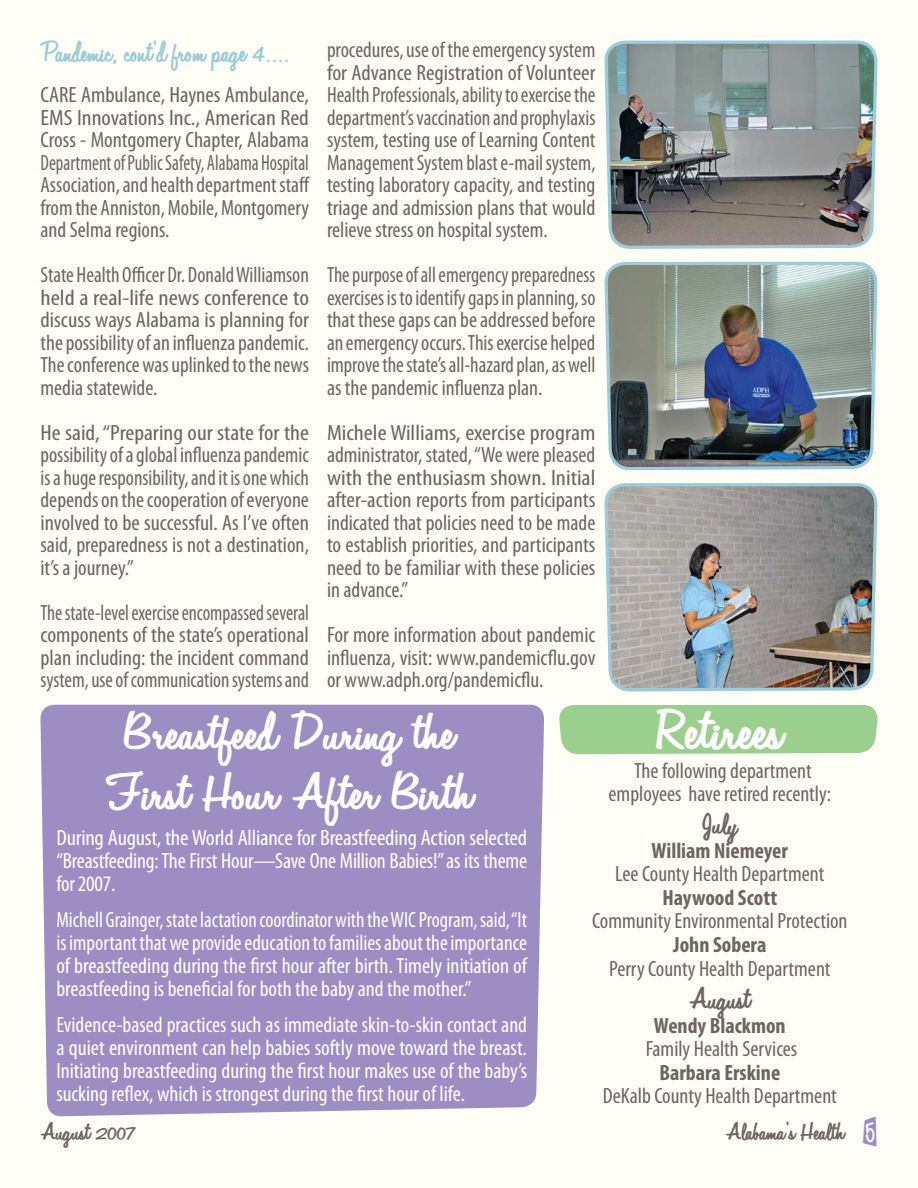
<style>
.page{position:relative;width:918px;height:1188px;background:#fffef6}
.page>*{position:absolute;margin:0;border:0;box-sizing:border-box;transform-origin:0 0}
.t1{font:42.75px "Automobile";color:#fff;scale:1.08 1}
.t2{font:38.1px/60px "Automobile";color:#fff;text-align:center;scale:1.08 1}
.t3{font:condensed 22.2px/22.5px "Myriad Pro";color:#706460;text-align:justify}
.t4{font:condensed 22.2px/22.5px "Myriad Pro";color:#706460;text-align:justify;scale:1.12 1}
.t5{font:condensed 22.2px/23px "Myriad Pro";color:#fff;text-align:justify;scale:.94 1}
.t6{font:condensed 22.2px/22.8px "Myriad Pro";color:#fff;text-align:justify}
.t7{font:condensed 22.2px/22.5px "Myriad Pro";color:#706460;text-align:justify;scale:1.1 1}
.t8{font:condensed 22.2px/22.5px "Myriad Pro";color:#706460;text-align:justify;scale:1.04 1}
.t9{font:condensed 22.2px/22.5px "Myriad Pro";color:#706460;text-align:justify;scale:.93 1}
.t10{font:condensed 22.2px/22.5px "Myriad Pro";color:#706460;text-align:justify;scale:.96 1}
.t11{font:condensed 22.2px/22.5px "Myriad Pro";color:#706460;text-align:justify;scale:.89 1}
.t12{font:condensed 22.2px/23px "Myriad Pro";color:#fff;text-align:justify;scale:1.06 1}
.t13{font:700 condensed 22.2px "Myriad Pro";color:#706460}
.t14{font:22.2px "Automobile";color:#706460}
.t15{font:21px "Automobile";color:#9dcbd8}
.t16{font:18px "Automobile";color:#706460}
.s1{font-family:"Klink O Mite";font-size:38.85px;color:#9c8dc3}
</style>
<div class="page">
<img style="left:606px;top:40px;width:272px;height:209px">
<img style="left:606px;top:261px;width:272px;height:210px">
<img style="left:606px;top:483px;width:272px;height:209px">
<div style="left:40px;top:705px;width:504px;height:412px;background:#9c8dc3"></div>
<div style="left:559px;top:705px;width:319px;height:49px;background:#9acf8e"></div>
<p class="t15" style="left:40px;top:40px;width:250px">Pandemic, cont’d from page 4....</p>
<p class="t8" style="left:40px;top:86px;width:261px">CARE Ambulance, Haynes Ambulance, EMS Innovations Inc., American Red Cross - Montgomery Chapter, Alabama Department of Public Safety, Alabama Hospital Association, and health department staff from the Anniston, Mobile, Montgomery and Selma regions.</p>
<p class="t10" style="left:40px;top:266px;width:281px">State Health Officer Dr. Donald Williamson held a real-life news conference to discuss ways Alabama is planning for the possibility of an influenza pandemic.<br>The conference was uplinked to the news media statewide.</p>
<p class="t7" style="left:40px;top:423px;width:246px">He said, “Preparing our state for the possibility of a global influenza pandemic is a huge responsibility, and it is one which depends on the cooperation of everyone involved to be successful. As I’ve often said, preparedness is not a destination, it’s a journey.”</p>
<p class="t11" style="left:40px;top:603px;width:303px">The state-level exercise encompassed several components of the state’s operational plan including: the incident command system, use of communication systems and</p>
<p class="t3" style="left:327px;top:41px;width:270px">procedures, use of the emergency system for Advance Registration of Volunteer Health Professionals, ability to exercise the department’s vaccination and prophylaxis system, testing use of Learning Content Management System blast e-mail system, testing laboratory capacity, and testing triage and admission plans that would relieve stress on hospital system.</p>
<p class="t9" style="left:327px;top:266px;width:290px">The purpose of all emergency preparedness exercises is to identify gaps in planning, so that these gaps can be addressed before an emergency occurs. This exercise helped improve the state’s all-hazard plan, as well as the pandemic influenza plan.</p>
<p class="t4" style="left:327px;top:423px;width:241px">Michele Williams, exercise program administrator, stated, “We were pleased with the enthusiasm shown. Initial after-action reports from participants indicated that policies need to be made to establish priorities, and participants need to be familiar with these policies in advance.”</p>
<p class="t3" style="left:327px;top:626px;width:270px">For more information about pandemic influenza, visit: www.pandemicflu.gov or www.adph.org/pandemicflu.</p>
<h2 class="t2" style="left:106px;top:710px;width:341px">Breastfeed During the<br>First Hour After Birth</h2>
<p class="t12" style="left:56px;top:829px;width:446px">During August, the World Alliance for Breastfeeding Action selected “Breastfeeding: The First Hour—Save One Million Babies!” as its theme for 2007.</p>
<p class="t5" style="left:56px;top:911px;width:502px">Michell Grainger, state lactation coordinator with the WIC Program, said, “It is important that we provide education to families about the importance of breastfeeding during the first hour after birth. Timely initiation of breastfeeding is beneficial for both the baby and the mother.”</p>
<p class="t6" style="left:56px;top:1016px;width:472px">Evidence-based practices such as immediate skin-to-skin contact and a quiet environment can help babies softly move toward the breast.<br>Initiating breastfeeding during the first hour makes use of the baby’s sucking reflex, which is strongest during the first hour of life.</p>
<h1 class="t1" style="left:653px;top:707px;width:121px">Retirees</h1>
<p class="t3" style="left:609px;top:761px;width:224px;text-align:center">The following department employees have retired recently:</p>
<p class="t14" style="left:702px;top:812px;width:37px">July</p>
<p class="t13" style="left:652px;top:842px;width:138px">William Niemeyer</p>
<p class="t3" style="left:615px;top:865px;width:211px">Lee County Health Department</p>
<p class="t13" style="left:662px;top:889px;width:116px">Haywood Scott</p>
<p class="t3" style="left:592px;top:912px;width:257px">Community Environmental Protection</p>
<p class="t13" style="left:673px;top:936px;width:95px">John Sobera</p>
<p class="t3" style="left:609px;top:959px;width:223px">Perry County Health Department</p>
<p class="t14" style="left:689px;top:987px;width:63px">August</p>
<p class="t13" style="left:654px;top:1017px;width:133px">Wendy Blackmon</p>
<p class="t3" style="left:646px;top:1040px;width:153px">Family Health Services</p>
<p class="t13" style="left:659px;top:1064px;width:122px">Barbara Erskine</p>
<p class="t3" style="left:603px;top:1087px;width:235px">DeKalb County Health Department</p>
<p class="t16" style="left:40px;top:1122px;width:96px">August 2007</p>
<p class="t16" style="left:726px;top:1122px;width:152px">Alabama’s Health <span class="s1">5</span></p>
</div>
